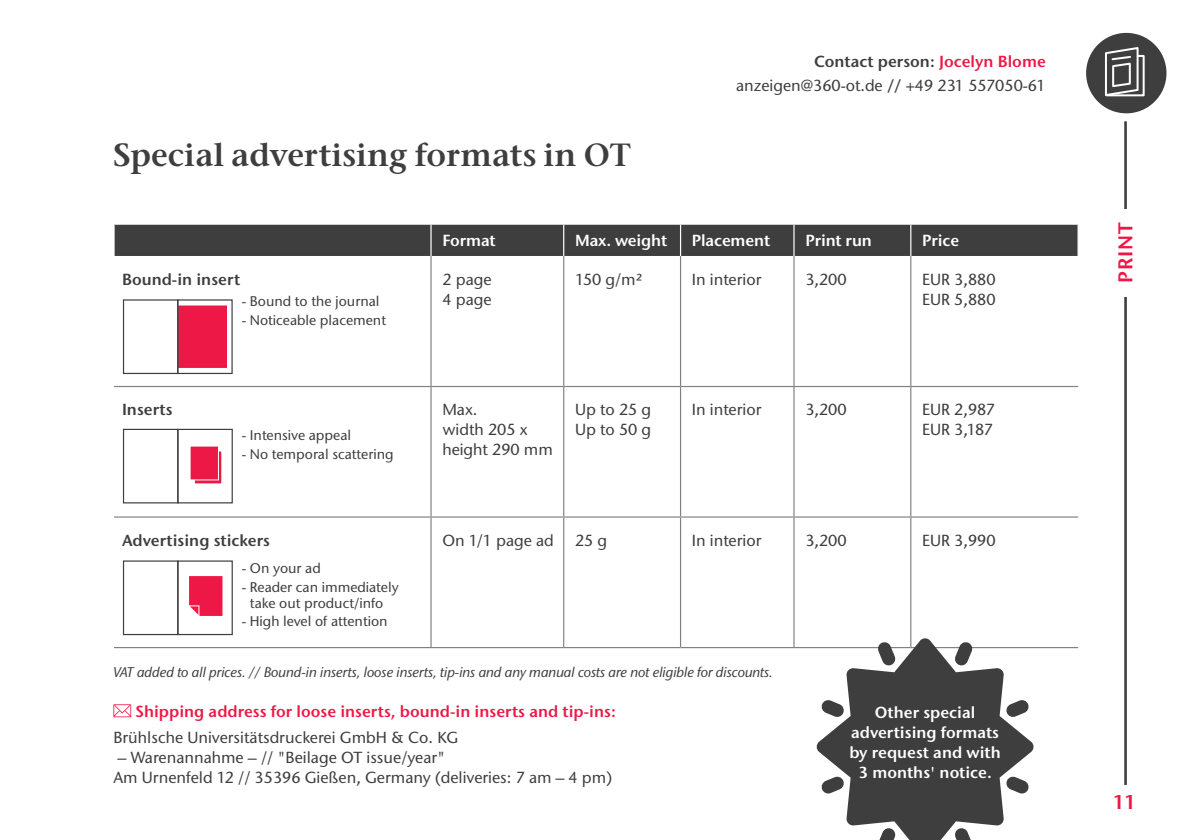
<style>
.page{position:relative;width:1191px;height:840px;background:#fff}
.page>*{position:absolute;margin:0;border:0;box-sizing:border-box;transform-origin:0 0}
.t1{font:600 32px "Stone Ser ITC Std";color:#3e3e3f}
.t2{font:600 20px "Stone Sans ITC Std";letter-spacing:.05em;color:#ed1845}
.t3{font:500 16px/20px "Stone Sans ITC Std";color:#3e3e3f}
.t4{font:600 16px/20px "Stone Sans ITC Std";color:#fff;text-align:center}
.t5{font:600 16px "Stone Sans ITC Std";color:#ed1845}
.t6{font:600 16px "Stone Sans ITC Std";color:#3e3e3f}
.t7{font:500 14px/16px "Stone Sans ITC Std";color:#3e3e3f;text-align:center}
.t8{font:italic 500 14px "Stone Sans IIITC Std";letter-spacing:-.005em;color:#3e3e3f}
.s1{font-weight:600}
.s2{font-weight:600;color:#ed1845}
</style>
<div class="page">
<hr style="left:1124px;top:111px;width:2px;height:673px;background:#3e3e3f">
<div style="left:176px;top:303px;width:53px;height:66px;background:#ed1845;border:2px solid #fff"></div>
<div style="left:123px;top:299px;width:55px;height:75px;border:1px solid #3e3e3f"></div>
<div style="left:177px;top:299px;width:56px;height:75px;border:1px solid #3e3e3f"></div>
<svg style="left:113px;top:704px;width:18px;height:12px"></svg>
<div style="left:123px;top:428px;width:55px;height:75px;border:1px solid #3e3e3f"></div>
<div style="left:177px;top:428px;width:56px;height:75px;border:1px solid #3e3e3f"></div>
<svg style="left:194px;top:451px;width:28px;height:33px"></svg>
<div style="left:190px;top:445px;width:29px;height:35px;background:#ed1845;border:1px solid #fff"></div>
<div style="left:123px;top:560px;width:55px;height:74px;border:1px solid #3e3e3f"></div>
<div style="left:177px;top:560px;width:56px;height:74px;border:1px solid #3e3e3f"></div>
<svg style="left:189px;top:576px;width:33px;height:40px"></svg>
<svg style="left:1082px;top:29px;width:88px;height:88px;background:#5b5b5c"></svg>
<div style="left:1078px;top:25px;width:96px;height:96px;border:8px solid #fff;border-radius:50%"></div>
<div style="left:1109px;top:209px;width:31px;height:88px;background:#fff"></div>
<div style="left:1105px;top:55px;width:39px;height:41px;border:2px solid #fff"></div>
<svg style="left:1103px;top:46px;width:36px;height:51px"></svg>
<div style="left:115px;top:225px;width:962px;height:31px;background:#3e3e3f"></div>
<hr style="left:430px;top:256px;width:1px;height:129px;background:#808285">
<hr style="left:563px;top:256px;width:1px;height:129px;background:#808285">
<hr style="left:680px;top:256px;width:1px;height:129px;background:#808285">
<hr style="left:793px;top:256px;width:1px;height:129px;background:#808285">
<hr style="left:910px;top:256px;width:1px;height:129px;background:#808285">
<hr style="left:114px;top:385px;width:317px;height:2px;background:#808285">
<hr style="left:431px;top:385px;width:133px;height:2px;background:#808285">
<hr style="left:430px;top:387px;width:1px;height:129px;background:#808285">
<hr style="left:564px;top:385px;width:116px;height:2px;background:#808285">
<hr style="left:563px;top:387px;width:1px;height:129px;background:#808285">
<hr style="left:680px;top:385px;width:114px;height:2px;background:#808285">
<hr style="left:680px;top:387px;width:1px;height:129px;background:#808285">
<hr style="left:794px;top:385px;width:116px;height:2px;background:#808285">
<hr style="left:793px;top:387px;width:1px;height:129px;background:#808285">
<hr style="left:910px;top:385px;width:168px;height:2px;background:#808285">
<hr style="left:910px;top:387px;width:1px;height:129px;background:#808285">
<hr style="left:114px;top:516px;width:317px;height:1px;background:#808285">
<hr style="left:431px;top:516px;width:133px;height:1px;background:#808285">
<hr style="left:430px;top:517px;width:1px;height:129px;background:#808285">
<hr style="left:564px;top:516px;width:116px;height:1px;background:#808285">
<hr style="left:563px;top:517px;width:1px;height:129px;background:#808285">
<hr style="left:680px;top:516px;width:114px;height:1px;background:#808285">
<hr style="left:680px;top:517px;width:1px;height:129px;background:#808285">
<hr style="left:794px;top:516px;width:116px;height:1px;background:#808285">
<hr style="left:793px;top:517px;width:1px;height:129px;background:#808285">
<hr style="left:910px;top:516px;width:168px;height:1px;background:#808285">
<hr style="left:910px;top:517px;width:1px;height:129px;background:#808285">
<hr style="left:114px;top:646px;width:317px;height:1px;background:#808285">
<hr style="left:431px;top:646px;width:133px;height:1px;background:#808285">
<hr style="left:564px;top:646px;width:116px;height:1px;background:#808285">
<hr style="left:680px;top:646px;width:114px;height:1px;background:#808285">
<hr style="left:794px;top:646px;width:116px;height:1px;background:#808285">
<hr style="left:910px;top:646px;width:168px;height:1px;background:#808285">
<hr style="left:430px;top:225px;width:1px;height:31px;background:#fff">
<hr style="left:563px;top:225px;width:1px;height:31px;background:#fff">
<hr style="left:680px;top:225px;width:1px;height:31px;background:#fff">
<hr style="left:793px;top:225px;width:1px;height:31px;background:#fff">
<hr style="left:910px;top:225px;width:1px;height:31px;background:#fff">
<svg style="left:816px;top:637px;width:218px;height:202px;fill:#3e3e3f"></svg>
<h1 class="t1" style="left:113px;top:135px;width:519px">Special advertising formats in OT</h1>
<p class="t3" style="left:736px;top:50px;width:311px;line-height:24px;text-align:right"><span class="s1">Contact person:</span> <span class="s2">Jocelyn Blome </span>anzeigen@360-ot.de <span class="s1">//</span> +49 231 557050-61</p>
<p class="t4" style="left:442px;top:230px;width:55px">Format</p>
<p class="t4" style="left:575px;top:230px;width:94px">Max. weight</p>
<p class="t4" style="left:692px;top:230px;width:80px">Placement</p>
<p class="t4" style="left:805px;top:230px;width:68px">Print run</p>
<p class="t4" style="left:922px;top:230px;width:38px">Price</p>
<p class="t6" style="left:122px;top:269px;width:120px">Bound-in insert</p>
<p class="t3" style="left:442px;top:269px;width:51px">2 page<br>4 page</p>
<p class="t3" style="left:575px;top:269px;width:69px">150 g/m²</p>
<p class="t3" style="left:692px;top:269px;width:71px">In interior</p>
<p class="t3" style="left:805px;top:269px;width:43px">3,200</p>
<p class="t3" style="left:922px;top:269px;width:75px">EUR 3,880<br>EUR 5,880</p>
<p class="t7" style="left:242px;top:292px;width:139px">- Bound to the journal</p>
<p class="t7" style="left:242px;top:311px;width:146px">- Noticeable placement</p>
<p class="t6" style="left:122px;top:399px;width:52px">Inserts</p>
<p class="t3" style="left:442px;top:399px;width:112px">Max.<br>width 205 x height 290 mm</p>
<p class="t3" style="left:575px;top:399px;width:78px">Up to 25 g<br>Up to 50 g</p>
<p class="t3" style="left:692px;top:399px;width:71px">In interior</p>
<p class="t3" style="left:805px;top:399px;width:43px">3,200</p>
<p class="t3" style="left:922px;top:399px;width:74px">EUR 2,987<br>EUR 3,187</p>
<p class="t7" style="left:242px;top:426px;width:111px">- Intensive appeal</p>
<p class="t7" style="left:242px;top:445px;width:153px">- No temporal scattering</p>
<p class="t6" style="left:122px;top:530px;width:149px">Advertising stickers</p>
<p class="t3" style="left:442px;top:530px;width:113px">On 1/1 page ad</p>
<p class="t3" style="left:575px;top:530px;width:34px">25 g</p>
<p class="t3" style="left:692px;top:530px;width:71px">In interior</p>
<p class="t3" style="left:805px;top:530px;width:43px">3,200</p>
<p class="t3" style="left:922px;top:530px;width:75px">EUR 3,990</p>
<p class="t7" style="left:242px;top:559px;width:80px">- On your ad</p>
<p class="t7" style="left:242px;top:578px;width:158px">- Reader can immediately take out product/info</p>
<p class="t7" style="left:242px;top:613px;width:147px">- High level of attention</p>
<p class="t8" style="left:113px;top:663px;width:661px">VAT added to all prices. // Bound-in inserts, loose inserts, tip-ins and any manual costs are not eligible for discounts.</p>
<p class="t5" style="left:135px;top:701px;width:482px">Shipping address for loose inserts, bound-in inserts and tip-ins:</p>
<p class="t3" style="left:113px;top:726px;width:346px">Brühlsche Universitätsdruckerei GmbH &amp; Co. KG</p>
<p class="t3" style="left:113px;top:746px;width:500px">– Warenannahme – // "Beilage OT issue/year"<br>Am Urnenfeld 12 // 35396 Gießen, Germany (deliveries: 7 am – 4 pm)</p>
<p class="t4" style="left:849px;top:701px;width:153px">Other special advertising formats by request and with<br>3 months' notice.</p>
<p class="t2" style="left:1113px;top:283px;width:62px;rotate:-90deg">PRINT</p>
<p class="t2" style="left:1112px;top:789px;width:25px">11</p>
</div>
